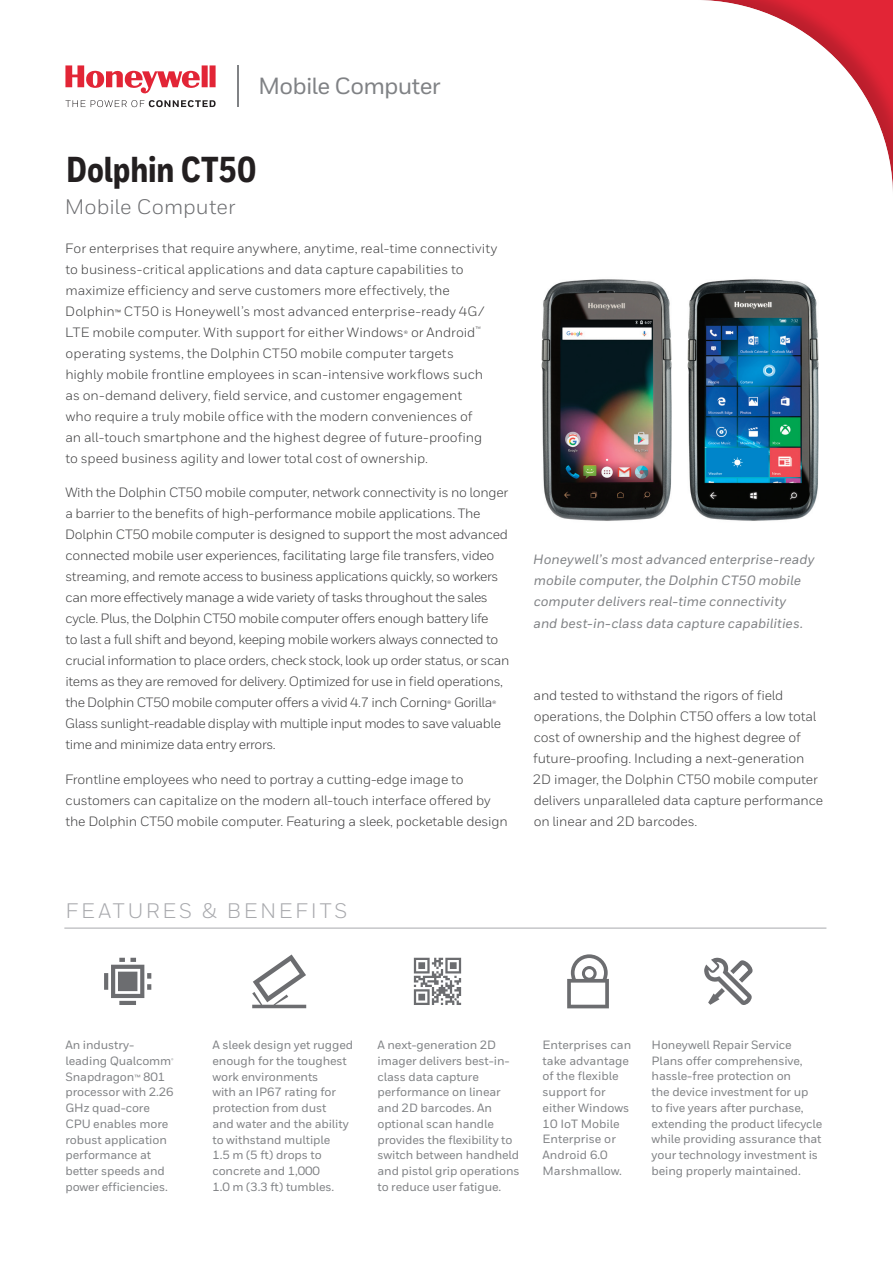
<style>
.page{position:relative;width:893px;height:1263px;background:#fff}
.page>*{position:absolute;margin:0;border:0;box-sizing:border-box;transform-origin:0 0}
.t1{font:800 36px "Honeywell Cond";letter-spacing:-.005em;color:#231f20}
.t2{font:500 23.4px "Honeywell Sans";letter-spacing:-.03em;color:#808285}
.t3{font:21px "Honeywell Sans";letter-spacing:.13em;color:#a8a9ad}
.t4{font:21px "Honeywell Sans";color:#6c6d70}
.t5{font:13.5px/21px "Honeywell Sans";letter-spacing:-.01em;color:#3e3e3f}
.t6{font:13.5px/21px "Honeywell Sans";letter-spacing:-.03em;color:#3e3e3f}
.t7{font:italic 500 13.5px/21px "Honeywell Sans";color:#808285}
.t8{font:500 12px/15.8px "Honeywell Sans";letter-spacing:-.01em;color:#808285}
.t9{font:500 5.25px "Honeywell Sans";color:#808285}
.s1{font-weight:500;font-size:9px}
.s2{font-size:9px}
</style>
<div class="page">
<hr style="left:237px;top:65px;width:2px;height:42px;background:#808285">
<svg style="left:65px;top:65px;width:151px;height:29px"></svg>
<svg style="left:65px;top:100px;width:151px;height:7px"></svg>
<img style="left:541px;top:279px;width:278px;height:242px">
<hr style="left:64px;top:928px;width:762px;height:1px;background:#a8a9ad">
<svg style="left:104px;top:958px;width:47px;height:47px"></svg>
<svg style="left:252px;top:954px;width:54px;height:54px"></svg>
<svg style="left:414px;top:958px;width:47px;height:47px"></svg>
<svg style="left:567px;top:954px;width:42px;height:54px"></svg>
<svg style="left:704px;top:958px;width:49px;height:47px"></svg>
<h2 class="t2" style="left:258px;top:72px;width:184px">Mobile Computer</h2>
<h1 class="t1" style="left:66px;top:147px;width:192px">Dolphin CT50</h1>
<h3 class="t4" style="left:65px;top:194px;width:172px">Mobile Computer</h3>
<p class="t5" style="left:65px;top:238px;width:433px">For enterprises that require anywhere, anytime, real-time connectivity to business-critical applications and data capture capabilities to maximize efficiency and serve customers more effectively, the Dolphin<span class="s1">™</span> CT50 is Honeywell’s most advanced enterprise-ready 4G/ LTE mobile computer. With support for either Windows<span class="s1">®</span> or Android<sup>™ </sup>operating systems, the Dolphin CT50 mobile computer targets<br>highly mobile frontline employees in scan-intensive workflows such as on-demand delivery, field service, and customer engagement<br>who require a truly mobile office with the modern conveniences of<br>an all-touch smartphone and the highest degree of future-proofing to speed business agility and lower total cost of ownership.</p>
<p class="t6" style="left:65px;top:482px;width:446px">With the Dolphin CT50 mobile computer, network connectivity is no longer a barrier to the benefits of high-performance mobile applications. The Dolphin CT50 mobile computer is designed to support the most advanced connected mobile user experiences, facilitating large file transfers, video streaming, and remote access to business applications quickly, so workers can more effectively manage a wide variety of tasks throughout the sales cycle. Plus, the Dolphin CT50 mobile computer offers enough battery life<br>to last a full shift and beyond, keeping mobile workers always connected to crucial information to place orders, check stock, look up order status, or scan items as they are removed for delivery. Optimized for use in field operations, the Dolphin CT50 mobile computer offers a vivid 4.7 inch Corning<span class="s1">®</span> Gorilla<span class="s1">® </span>Glass sunlight-readable display with multiple input modes to save valuable time and minimize data entry errors.</p>
<p class="t5" style="left:65px;top:769px;width:444px">Frontline employees who need to portray a cutting-edge image to customers can capitalize on the modern all-touch interface offered by the Dolphin CT50 mobile computer. Featuring a sleek, pocketable design</p>
<p class="t7" style="left:533px;top:549px;width:283px">Honeywell’s most advanced enterprise-ready mobile computer, the Dolphin CT50 mobile computer delivers real-time connectivity<br>and best-in-class data capture capabilities.</p>
<p class="t5" style="left:533px;top:685px;width:292px">and tested to withstand the rigors of field operations, the Dolphin CT50 offers a low total cost of ownership and the highest degree of future-proofing. Including a next-generation 2D imager, the Dolphin CT50 mobile computer delivers unparalleled data capture performance on linear and 2D barcodes.</p>
<h3 class="t3" style="left:65px;top:898px;width:284px">FEATURES &amp; BENEFITS</h3>
<p class="t8" style="left:65px;top:1037px;width:107px">An industry&shy;leading Qualcomm</p>
<p class="t9" style="left:171px;top:1057px;width:4px">®</p>
<p class="t8" style="left:65px;top:1069px;width:110px">Snapdragon<span class="s2">™</span> 801 processor with 2.26<br>GHz quad-core<br>CPU enables more robust application performance at better speeds and power efficiencies.</p>
<p class="t8" style="left:212px;top:1037px;width:142px">A sleek design yet rugged enough for the toughest work environments<br>with an IP67 rating for protection from dust<br>and water and the ability to withstand multiple<br>1.5 m (5 ft) drops to concrete and 1,000<br>1.0 m (3.3 ft) tumbles.</p>
<p class="t8" style="left:377px;top:1037px;width:144px">A next-generation 2D imager delivers best-in&shy;class data capture performance on linear and 2D barcodes. An optional scan handle provides the flexibility to switch between handheld and pistol grip operations to reduce user fatigue.</p>
<p class="t8" style="left:542px;top:1037px;width:90px">Enterprises can take advantage of the flexible support for either Windows<br>10 IoT Mobile<br>Enterprise or<br>Android 6.0<br>Marshmallow.</p>
<p class="t8" style="left:652px;top:1037px;width:172px">Honeywell Repair Service<br>Plans offer comprehensive, hassle-free protection on<br>the device investment for up to five years after purchase, extending the product lifecycle while providing assurance that your technology investment is being properly maintained.</p>
</div>
